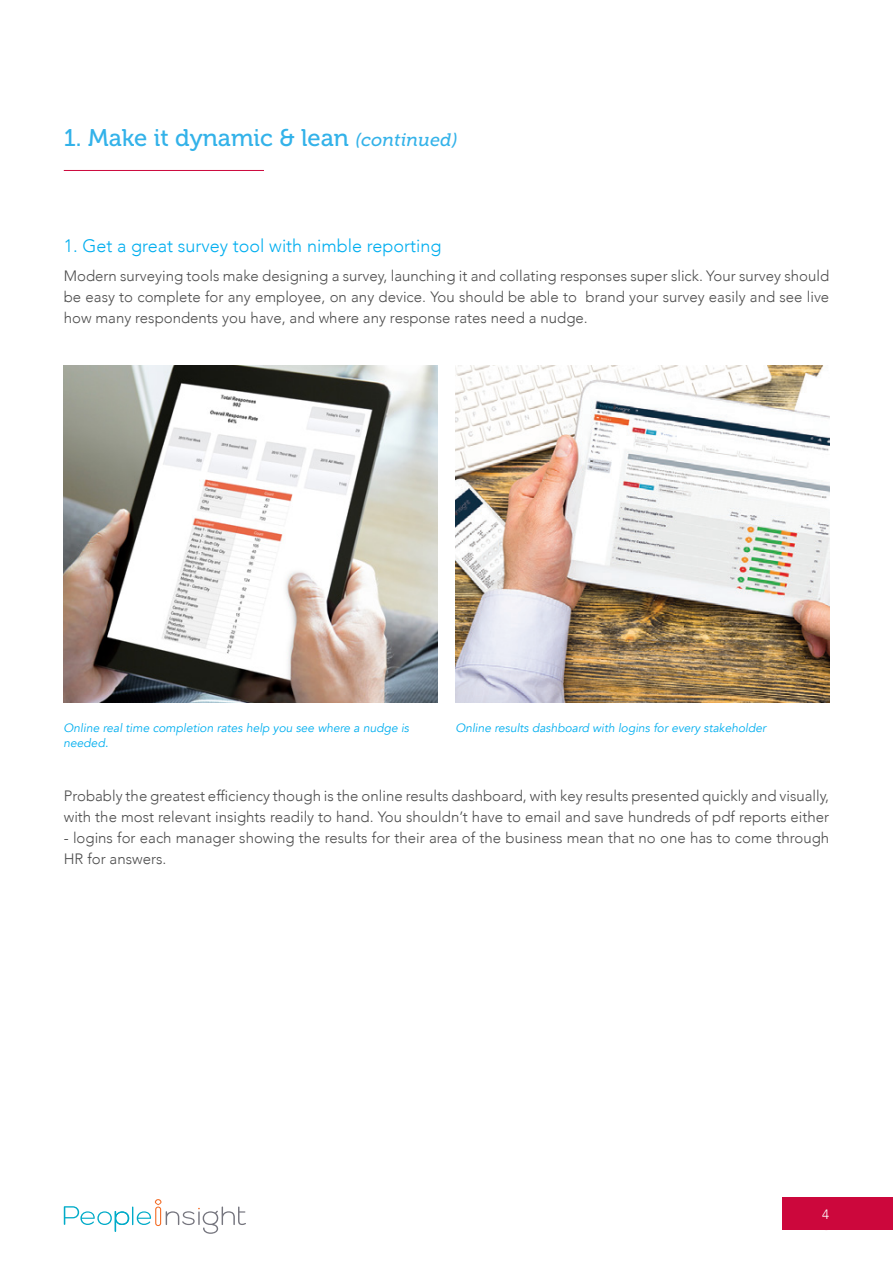
<style>
.page{position:relative;width:893px;height:1263px;background:#fff}
.page>*{position:absolute;margin:0;border:0;box-sizing:border-box;transform-origin:0 0}
.h1_blue_16_20{font:24px "Museo 500";color:#33b2e9}
.h2_14_18{font:300 18px "Avenir";color:#00aeef}
.h2_14_18-2{font:300 15px/21px "Avenir";color:#4d4d4d}
.body_10_14{font:italic 12px/15px "Avenir";color:#00aeef}
.t1{font:300 10.5px "Avenir";color:#fff}
.s1{font-family:"Museo Slab 500";font-style:italic;font-size:18px}
.s2{font-size:13.5px}
</style>
<div class="page">
<div style="left:782px;top:1197px;width:111px;height:33px;background:#cc073c"></div>
<svg style="left:64px;top:1199px;width:182px;height:35px"></svg>
<hr style="left:64px;top:170px;width:200px;height:1px;background:#cc073c">
<img style="left:64px;top:366px;width:373px;height:336px">
<img style="left:455px;top:366px;width:374px;height:336px">
<p class="h1_blue_16_20" style="left:64px;top:124px;width:395px">1. Make it dynamic &amp; lean <span class="s1">(continued)</span></p>
<p class="h2_14_18" style="left:64px;top:235px;width:379px">1. Get a great survey tool with nimble reporting</p>
<p class="h2_14_18-2" style="left:64px;top:266px;width:767px;text-align:justify">Modern surveying tools make designing a survey, launching it and collating responses super slick. Your survey should be easy to complete for any employee, on any device. You should be able to brand your survey easily and see live how many respondents you have, and where any response rates need a nudge.</p>
<p class="body_10_14" style="left:64px;top:721px;width:347px">Online real time completion rates help you see where a nudge is needed.</p>
<p class="body_10_14" style="left:455px;top:721px;width:312px">Online results dashboard with logins for every stakeholder</p>
<p class="h2_14_18-2" style="left:64px;top:785px;width:767px">Probably the greatest efficiency though is the online results dashboard, with key results presented quickly and visually, with the most relevant insights readily to hand. You shouldn’t have to email and save hundreds of pdf reports either</p>
<p class="h2_14_18-2" style="left:64px;top:827px;width:767px">- logins for each manager showing the results for their area of the business mean that no one has to come through<br>HR for answers.</p>
<p class="t1" style="left:821px;top:1211px;width:12px">0 4<span class="s2">4</span></p>
</div>
